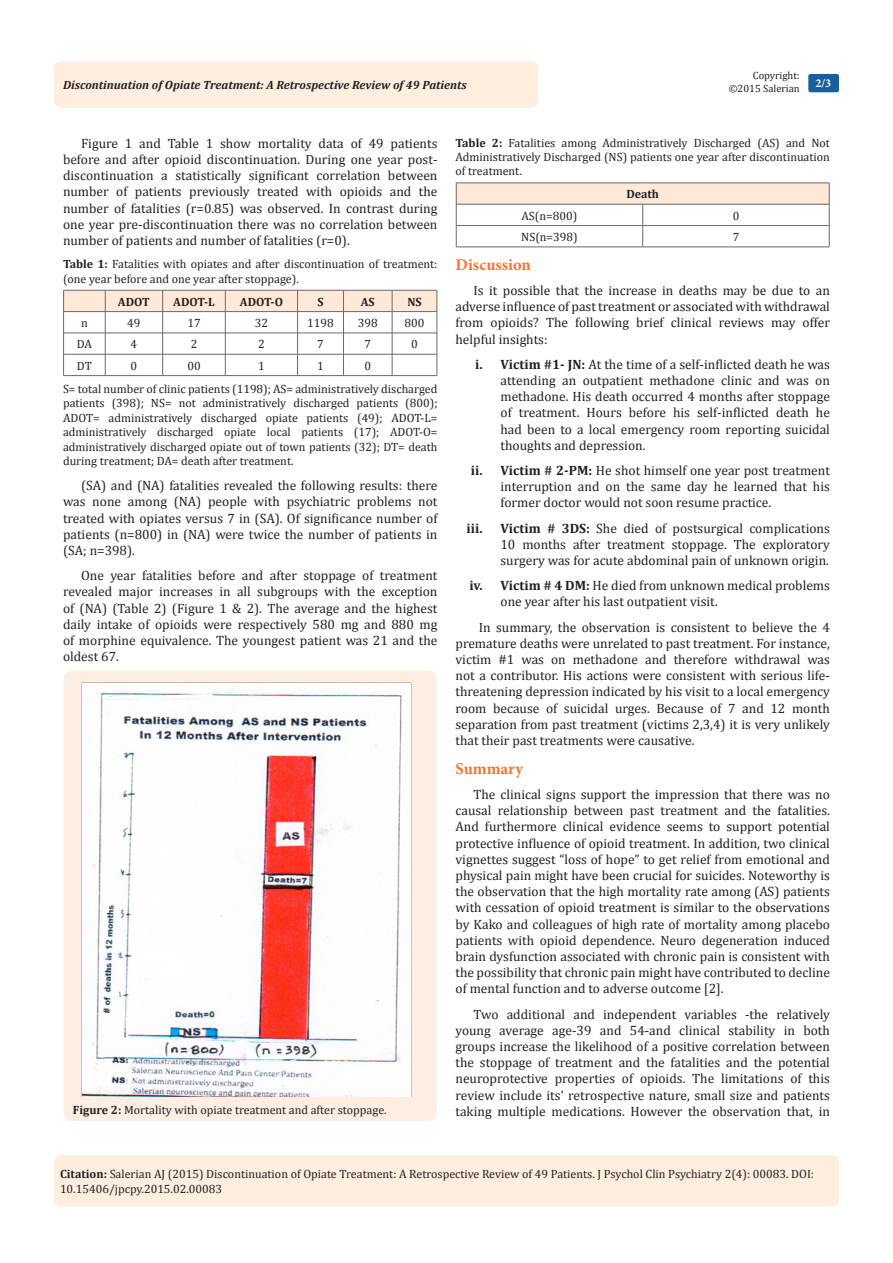
<style>
.page{position:relative;width:893px;height:1263px;background:#fff}
.page>*{position:absolute;margin:0;border:0;box-sizing:border-box;transform-origin:0 0}
.t1{font:700 16.5px "Minion Pro";color:#f37331}
.t2{font:13.5px/16.2px "Cambria";color:#231f20;text-align:justify}
.t3{font:700 13.5px "Cambria";color:#231f20}
.Citation{font:12px/14.4px "Cambria";color:#231f20}
.t4{font:italic 700 12px "Cambria";color:#231f20}
.t5{font:700 12px "Cambria";color:#231f20}
.t6{font:700 12px "Minion Pro";color:#fff}
.t7{font:10.5px "Cambria";color:#231f20}
.s1{font-weight:700}
</style>
<div class="page">
<div style="left:54px;top:61px;width:484px;height:47px;background:#feeee0;border-radius:8px"></div>
<div style="left:808px;top:74px;width:31px;height:18px;background:#18609d;border-radius:2px"></div>
<div style="left:54px;top:1155px;width:785px;height:51px;background:#feeee0;border-radius:7px"></div>
<svg style="left:63px;top:290px;width:375px;height:86px"></svg>
<hr style="left:64px;top:375px;width:41px;height:1px;background:#69696c">
<hr style="left:105px;top:375px;width:58px;height:1px;background:#69696c">
<hr style="left:163px;top:375px;width:62px;height:1px;background:#69696c">
<hr style="left:225px;top:375px;width:73px;height:1px;background:#69696c">
<hr style="left:298px;top:375px;width:45px;height:1px;background:#69696c">
<hr style="left:343px;top:375px;width:49px;height:1px;background:#69696c">
<hr style="left:392px;top:375px;width:45px;height:1px;background:#69696c">
<div style="left:64px;top:671px;width:373px;height:450px;background:#fdeee3;border-radius:8px"></div>
<img style="left:81px;top:682px;width:330px;height:415px">
<div style="left:456px;top:183px;width:373px;height:21px;background:#fee9d8"></div>
<hr style="left:456px;top:183px;width:187px;height:1px;background:#69696c">
<hr style="left:643px;top:183px;width:186px;height:1px;background:#69696c">
<hr style="left:456px;top:204px;width:187px;height:1px;background:#69696c">
<hr style="left:643px;top:204px;width:186px;height:1px;background:#69696c">
<hr style="left:456px;top:225px;width:187px;height:1px;background:#69696c">
<svg style="left:456px;top:183px;width:1px;height:64px"></svg>
<hr style="left:643px;top:225px;width:186px;height:1px;background:#69696c">
<svg style="left:642px;top:204px;width:1px;height:43px"></svg>
<svg style="left:829px;top:183px;width:1px;height:64px"></svg>
<hr style="left:456px;top:247px;width:187px;height:1px;background:#69696c">
<hr style="left:643px;top:247px;width:186px;height:1px;background:#69696c">
<p class="t7" style="left:753px;top:69px;width:48px">Copyright:</p>
<p class="t7" style="left:729px;top:82px;width:73px">©2015 Salerian</p>
<p class="t4" style="left:63px;top:77px;width:405px">Discontinuation of Opiate Treatment: A Retrospective Review of 49 Patients</p>
<p class="t6" style="left:815px;top:75px;width:17px">2/3</p>
<p class="t2" style="left:63px;top:135px;width:376px;text-indent:18px">Figure 1 and Table 1 show mortality data of 49 patients before and after opioid discontinuation. During one year post&shy;discontinuation a statistically significant correlation between number of patients previously treated with opioids and the number of fatalities (r=0.85) was observed. In contrast during one year pre-discontinuation there was no correlation between number of patients and number of fatalities (r=0).</p>
<p class="Citation" style="left:63px;top:257px;width:376px"><span class="s1">Table 1:</span> Fatalities with opiates and after discontinuation of treatment: (one year before and one year after stoppage).</p>
<p class="t5" style="left:118px;top:293px;width:34px">ADOT</p>
<p class="t5" style="left:173px;top:293px;width:43px">ADOT-L</p>
<p class="t5" style="left:240px;top:293px;width:45px">ADOT-O</p>
<p class="t5" style="left:317px;top:293px;width:8px">S</p>
<p class="t5" style="left:361px;top:293px;width:15px">AS</p>
<p class="t5" style="left:407px;top:293px;width:16px">NS</p>
<p class="Citation" style="left:81px;top:316px;width:8px">n</p>
<p class="Citation" style="left:127px;top:316px;width:15px">49</p>
<p class="Citation" style="left:187px;top:316px;width:15px">17</p>
<p class="Citation" style="left:255px;top:316px;width:15px">32</p>
<p class="Citation" style="left:307px;top:316px;width:28px">1198</p>
<p class="Citation" style="left:358px;top:316px;width:21px">398</p>
<p class="Citation" style="left:405px;top:316px;width:21px">800</p>
<p class="Citation" style="left:77px;top:337px;width:17px">DA</p>
<p class="Citation" style="left:131px;top:337px;width:8px">4</p>
<p class="Citation" style="left:191px;top:337px;width:8px">2</p>
<p class="Citation" style="left:258px;top:337px;width:8px">2</p>
<p class="Citation" style="left:317px;top:337px;width:8px">7</p>
<p class="Citation" style="left:364px;top:337px;width:8px">7</p>
<p class="Citation" style="left:411px;top:337px;width:8px">0</p>
<p class="Citation" style="left:77px;top:358px;width:16px">DT</p>
<p class="Citation" style="left:131px;top:358px;width:8px">0</p>
<p class="Citation" style="left:187px;top:358px;width:15px">00</p>
<p class="Citation" style="left:258px;top:358px;width:8px">1</p>
<p class="Citation" style="left:317px;top:358px;width:8px">1</p>
<p class="Citation" style="left:364px;top:358px;width:8px">0</p>
<p class="Citation" style="left:63px;top:382px;width:376px;text-align:justify">S= total number of clinic patients (1198); AS= administratively discharged patients (398); NS= not administratively discharged patients (800); ADOT= administratively discharged opiate patients (49); ADOT-L= administratively discharged opiate local patients (17); ADOT-O= administratively discharged opiate out of town patients (32); DT= death during treatment; DA= death after treatment.</p>
<p class="t2" style="left:63px;top:477px;width:376px;text-indent:18px">(SA) and (NA) fatalities revealed the following results: there was none among (NA) people with psychiatric problems not treated with opiates versus 7 in (SA). Of significance number of patients (n=800) in (NA) were twice the number of patients in (SA; n=398).</p>
<p class="t2" style="left:63px;top:567px;width:376px;text-indent:18px">One year fatalities before and after stoppage of treatment revealed major increases in all subgroups with the exception of (NA) (Table 2) (Figure 1 &amp; 2). The average and the highest daily intake of opioids were respectively 580 mg and 880 mg of morphine equivalence. The youngest patient was 21 and the oldest 67.</p>
<p class="Citation" style="left:73px;top:1102px;width:315px"><span class="s1">Figure 2:</span> Mortality with opiate treatment and after stoppage.</p>
<p class="Citation" style="left:455px;top:135px;width:376px;text-align:justify"><span class="s1">Table 2:</span> Fatalities among Administratively Discharged (AS) and Not Administratively Discharged (NS) patients one year after discontinuation of treatment.</p>
<p class="t5" style="left:626px;top:186px;width:34px">Death</p>
<p class="Citation" style="left:522px;top:208px;width:57px">AS(n=800)</p>
<p class="Citation" style="left:733px;top:208px;width:8px">0</p>
<p class="Citation" style="left:521px;top:230px;width:58px">NS(n=398)</p>
<p class="Citation" style="left:733px;top:230px;width:8px">7</p>
<p class="t1" style="left:455px;top:253px;width:77px">Discussion</p>
<p class="t2" style="left:455px;top:282px;width:376px;text-indent:18px">Is it possible that the increase in deaths may be due to an adverse influence of past treatment or associated with withdrawal from opioids? The following brief clinical reviews may offer helpful insights:</p>
<p class="t2" style="left:500px;top:356px;width:331px;text-indent:-25px"><span class="s1">i. Victim #1- JN:</span> At the time of a self-inflicted death he was attending an outpatient methadone clinic and was on methadone. His death occurred 4 months after stoppage of treatment. Hours before his self-inflicted death he had been to a local emergency room reporting suicidal thoughts and depression.</p>
<p class="t2" style="left:500px;top:462px;width:331px;text-indent:-30px"><span class="s1">ii. Victim # 2-PM:</span> He shot himself one year post treatment interruption and on the same day he learned that his former doctor would not soon resume practice.</p>
<p class="t3" style="left:467px;top:518px;width:17px">iii.</p>
<p class="t2" style="left:500px;top:520px;width:331px"><span class="s1">Victim # 3DS:</span> She died of postsurgical complications 10 months after treatment stoppage. The exploratory surgery was for acute abdominal pain of unknown origin.</p>
<p class="t2" style="left:500px;top:577px;width:331px;text-indent:-31px"><span class="s1">iv. Victim # 4 DM:</span> He died from unknown medical problems one year after his last outpatient visit.</p>
<p class="t2" style="left:455px;top:619px;width:376px;text-indent:23px">In summary, the observation is consistent to believe the 4 premature deaths were unrelated to past treatment. For instance, victim #1 was on methadone and therefore withdrawal was not a contributor. His actions were consistent with serious life&shy;threatening depression indicated by his visit to a local emergency room because of suicidal urges. Because of 7 and 12 month separation from past treatment (victims 2,3,4) it is very unlikely that their past treatments were causative.</p>
<p class="t1" style="left:455px;top:757px;width:69px">Summary</p>
<p class="t2" style="left:455px;top:786px;width:376px;text-indent:18px">The clinical signs support the impression that there was no causal relationship between past treatment and the fatalities.<br>And furthermore clinical evidence seems to support potential protective influence of opioid treatment. In addition, two clinical vignettes suggest “loss of hope” to get relief from emotional and physical pain might have been crucial for suicides. Noteworthy is the observation that the high mortality rate among (AS) patients with cessation of opioid treatment is similar to the observations by Kako and colleagues of high rate of mortality among placebo patients with opioid dependence. Neuro degeneration induced brain dysfunction associated with chronic pain is consistent with the possibility that chronic pain might have contributed to decline of mental function and to adverse outcome [2].</p>
<p class="t2" style="left:455px;top:1006px;width:376px;text-indent:18px">Two additional and independent variables -the relatively young average age-39 and 54-and clinical stability in both groups increase the likelihood of a positive correlation between the stoppage of treatment and the fatalities and the potential neuroprotective properties of opioids. The limitations of this review include its’ retrospective nature, small size and patients taking multiple medications. However the observation that, in</p>
<p class="Citation" style="left:60px;top:1167px;width:756px"><span class="s1">Citation:</span> Salerian AJ (2015) Discontinuation of Opiate Treatment: A Retrospective Review of 49 Patients. J Psychol Clin Psychiatry 2(4): 00083. DOI:<br>10.15406/jpcpy.2015.02.00083</p>
</div>
